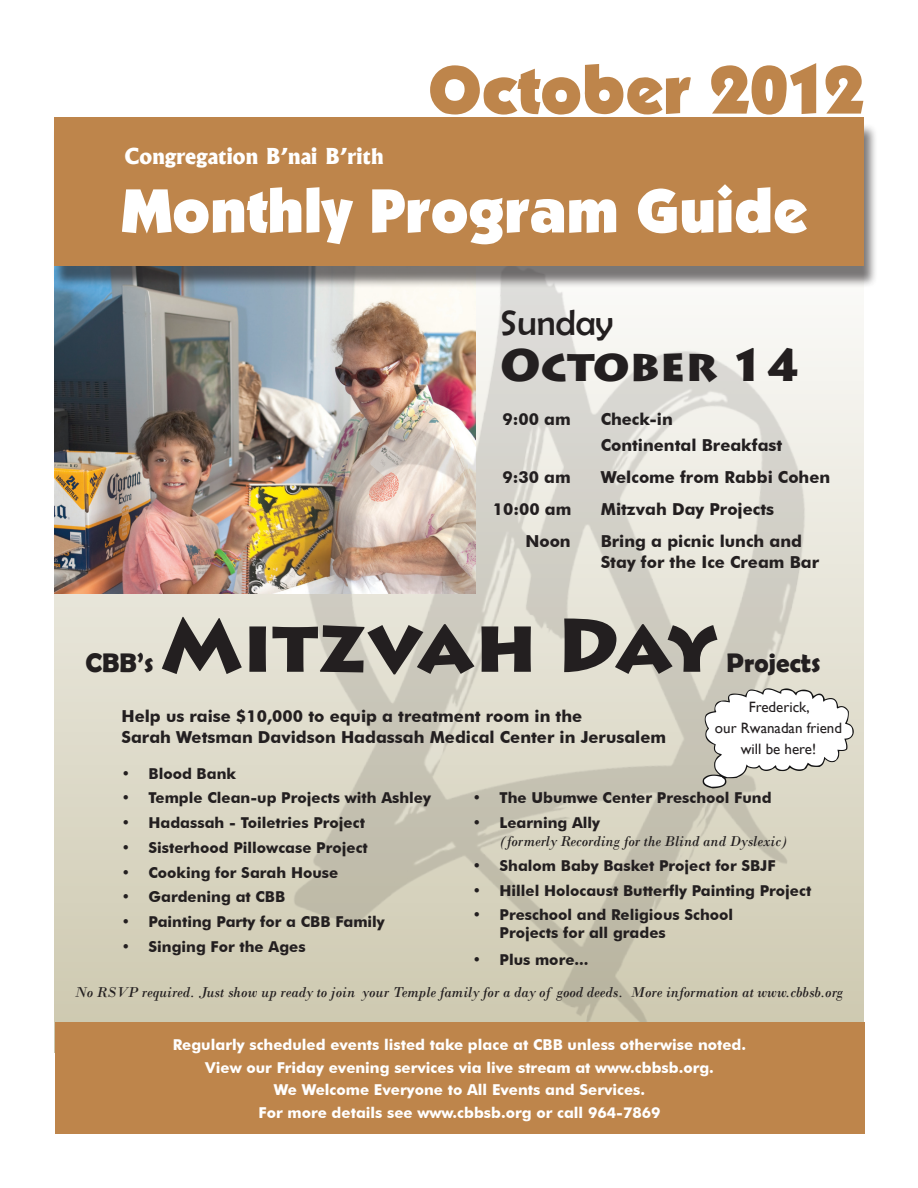
<style>
.page{position:relative;width:918px;height:1188px;background:#fff}
.page>*{position:absolute;margin:0;border:0;box-sizing:border-box;transform-origin:0 0}
.days_of_the_week{font:900 75px "Lithos Pro";color:#231f20}
.t1{font:67.5px "Boulder";color:#be854b}
.t2{font:61.5px "Boulder";color:#fff}
.days_of_the_week-2{font:900 45px "Lithos Pro";color:#231f20}
.days_of_the_week-3{font:36px "Berlin Sans FB";color:#231f20}
.days_of_the_week-4{font:700 27px "Berlin Sans FB Demi";color:#231f20}
.t3{font:800 21px "Albertus";color:#fff}
.days_of_the_week-5{font:700 16.5px/21px "Futura BT";color:#231f20}
.body{font:700 15px/18px "Futura BT";color:#231f20}
.t4{font:700 15px/22.5px "Futura BT";color:#fff;text-align:center}
.body-2{font:italic 15px/18px "Bodoni";color:#231f20}
.days_of_the_week-6{font:15px/21px "Gill Sans";color:#231f20;text-align:center}
.s1{font-weight:300}
.s2{font-family:"Futura BT";font-weight:300;font-style:normal}
.s3{font-family:"Futura BT";font-weight:700;font-style:normal}
</style>
<div class="page">
<svg style="left:54px;top:594px;width:169px;height:459px;background:#dbd7c5"></svg>
<img style="left:54px;top:288px;width:169px;height:306px">
<img style="left:223px;top:288px;width:641px;height:734px">
<div style="left:52px;top:123px;width:826px;height:165px;background:#231f20;opacity:.6"></div>
<div style="left:54px;top:118px;width:810px;height:148px;background:#be854b"></div>
<svg style="left:703px;top:688px;width:151px;height:100px"></svg>
<div style="left:55px;top:1022px;width:810px;height:112px;background:#be854b"></div>
<p class="t3" style="left:124px;top:143px;width:261px">Congregation B’nai B’rith</p>
<p class="t1" style="left:428px;top:51px;width:438px">October 2012</p>
<p class="t2" style="left:122px;top:175px;width:687px">Monthly Program Guide</p>
<p class="days_of_the_week-3" style="left:500px;top:302px;width:114px">Sunday</p>
<p class="days_of_the_week-2" style="left:500px;top:337px;width:303px">October 14</p>
<p class="days_of_the_week-5" style="left:502px;top:409px;width:70px">9:00 am</p>
<p class="days_of_the_week-5" style="left:601px;top:406px;width:183px;line-height:25.5px">Check-in<br>Continental Breakfast</p>
<p class="days_of_the_week-5" style="left:502px;top:466px;width:70px">9:30 am</p>
<p class="days_of_the_week-5" style="left:601px;top:466px;width:231px">Welcome from Rabbi Cohen</p>
<p class="days_of_the_week-5" style="left:493px;top:499px;width:80px">10:00 am</p>
<p class="days_of_the_week-5" style="left:601px;top:499px;width:175px">Mitzvah Day Projects</p>
<p class="days_of_the_week-5" style="left:525px;top:531px;width:47px">Noon</p>
<p class="days_of_the_week-5" style="left:601px;top:531px;width:220px">Bring a picnic lunch and<br>Stay for the Ice Cream Bar</p>
<p class="days_of_the_week-4" style="left:86px;top:647px;width:70px">CBB’s</p>
<p class="days_of_the_week" style="left:161px;top:599px;width:560px">Mitzvah Day</p>
<p class="days_of_the_week-4" style="left:726px;top:647px;width:96px">Projects</p>
<p class="days_of_the_week-5" style="left:122px;top:706px;width:546px">Help us raise $10,000 to equip a treatment room in the<br>Sarah Wetsman Davidson Hadassah Medical Center in Jerusalem</p>
<p class="days_of_the_week-6" style="left:715px;top:697px;width:129px">Frederick,<br>our Rwanadan friend will be here!</p>
<p class="body" style="left:122px;top:764px;width:116px"><span class="s1">•</span> Blood Bank</p>
<p class="body" style="left:122px;top:789px;width:311px"><span class="s1">•</span> Temple Clean-up Projects with Ashley</p>
<p class="body" style="left:122px;top:814px;width:245px"><span class="s1">•</span> Hadassah - Toiletries Project</p>
<p class="body" style="left:122px;top:838px;width:248px"><span class="s1">•</span> Sisterhood Pillowcase Project</p>
<p class="body" style="left:122px;top:863px;width:218px"><span class="s1">•</span> Cooking for Sarah House</p>
<p class="body" style="left:122px;top:888px;width:165px"><span class="s1">•</span> Gardening at CBB</p>
<p class="body" style="left:122px;top:913px;width:265px"><span class="s1">•</span> Painting Party for a CBB Family</p>
<p class="body" style="left:122px;top:937px;width:186px"><span class="s1">•</span> Singing For the Ages</p>
<p class="body" style="left:472px;top:789px;width:301px"><span class="s1">•</span> The Ubumwe Center Preschool Fund</p>
<p class="body-2" style="left:500px;top:814px;width:290px;text-indent:-27px"><span class="s2">•</span> <span class="s3">Learning Ally<br></span>(formerly Recording for the Blind and Dyslexic)</p>
<p class="body" style="left:472px;top:856px;width:305px"><span class="s1">•</span> Shalom Baby Basket Project for SBJF</p>
<p class="body" style="left:472px;top:881px;width:340px"><span class="s1">•</span> Hillel Holocaust Butterfly Painting Project</p>
<p class="body" style="left:500px;top:906px;width:235px;text-indent:-27px"><span class="s1">•</span> Preschool and Religious School<br>Projects for all grades</p>
<p class="body" style="left:472px;top:950px;width:118px"><span class="s1">•</span> Plus more...</p>
<p class="body-2" style="left:75px;top:983px;width:770px">No RSVP required. Just show up ready to join your Temple family for a day of good deeds. More information at www.cbbsb.org</p>
<p class="t4" style="left:173px;top:1033px;width:575px">Regularly scheduled events listed take place at CBB unless otherwise noted.<br>View our Friday evening services via live stream at www.cbbsb.org.</p>
<p class="t4" style="left:274px;top:1078px;width:373px">We Welcome Everyone to All Events and Services.</p>
<p class="t4" style="left:259px;top:1101px;width:403px">For more details see www.cbbsb.org or call 964-7869</p>
</div>
